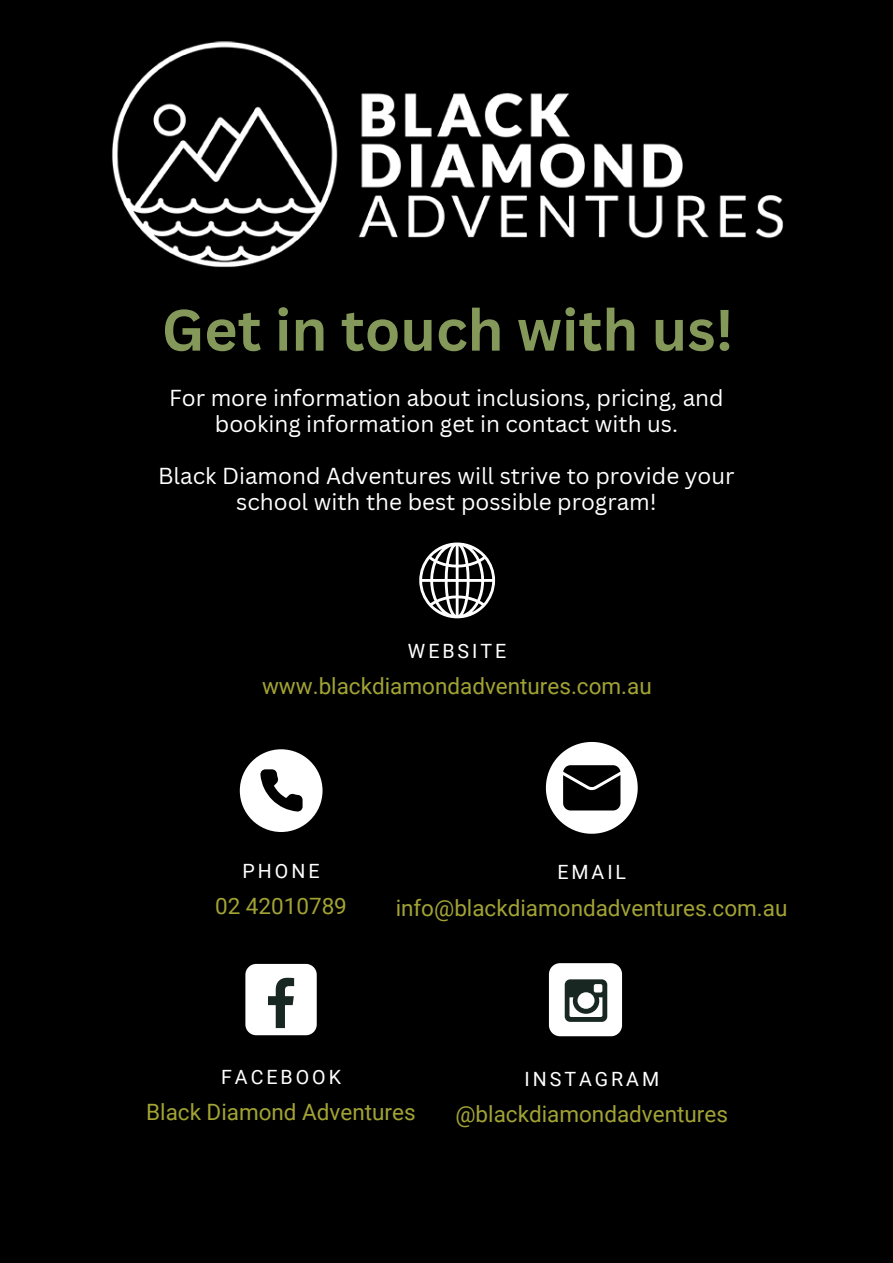
<style>
.page{position:relative;width:893px;height:1263px;background:#000}
.page>*{position:absolute;margin:0;border:0;box-sizing:border-box;transform-origin:0 0}
.t1{font:700 57px "Canva Sans";color:#849859}
.t2{font:22.5px/25.9px "Canva Sans";color:#fff;text-align:center}
.t3{font:22.5px "Roboto";color:#a2a334}
.t4{font:19.65px "Roboto";letter-spacing:.15em;color:#fff}
</style>
<div class="page">
<img style="left:112px;top:41px;width:671px;height:227px">
<div style="left:245px;top:964px;width:72px;height:71px;background:#fff;border-radius:11px"></div>
<svg style="left:268px;top:978px;width:26px;height:50px"></svg>
<div style="left:549px;top:963px;width:73px;height:73px;background:#fff;border-radius:11px"></div>
<svg style="left:565px;top:979px;width:42px;height:43px"></svg>
<svg style="left:240px;top:749px;width:82px;height:83px"></svg>
<svg style="left:546px;top:742px;width:91px;height:92px"></svg>
<svg style="left:419px;top:542px;width:76px;height:76px"></svg>
<h1 class="t1" style="left:162px;top:290px;width:573px">Get in touch with us!</h1>
<p class="t2" style="left:169px;top:385px;width:556px">For more information about inclusions, pricing, and booking information get in contact with us.</p>
<p class="t2" style="left:158px;top:462px;width:578px">Black Diamond Adventures will strive to provide your school with the best possible program!</p>
<p class="t4" style="left:408px;top:640px;width:100px">WEBSITE</p>
<h2 class="t3" style="left:262px;top:673px;width:391px">www.blackdiamondadventures.com.au</h2>
<p class="t4" style="left:243px;top:859px;width:78px">PHONE</p>
<h2 class="t3" style="left:215px;top:893px;width:133px">02 42010789</h2>
<p class="t4" style="left:557px;top:861px;width:70px">EMAIL</p>
<p class="t3" style="left:396px;top:895px;width:393px">info@blackdiamondadventures.com.au</p>
<p class="t4" style="left:221px;top:1066px;width:121px">FACEBOOK</p>
<p class="t3" style="left:146px;top:1099px;width:271px">Black Diamond Adventures</p>
<p class="t4" style="left:524px;top:1068px;width:136px">INSTAGRAM</p>
<h2 class="t3" style="left:455px;top:1101px;width:274px">@blackdiamondadventures</h2>
</div>
